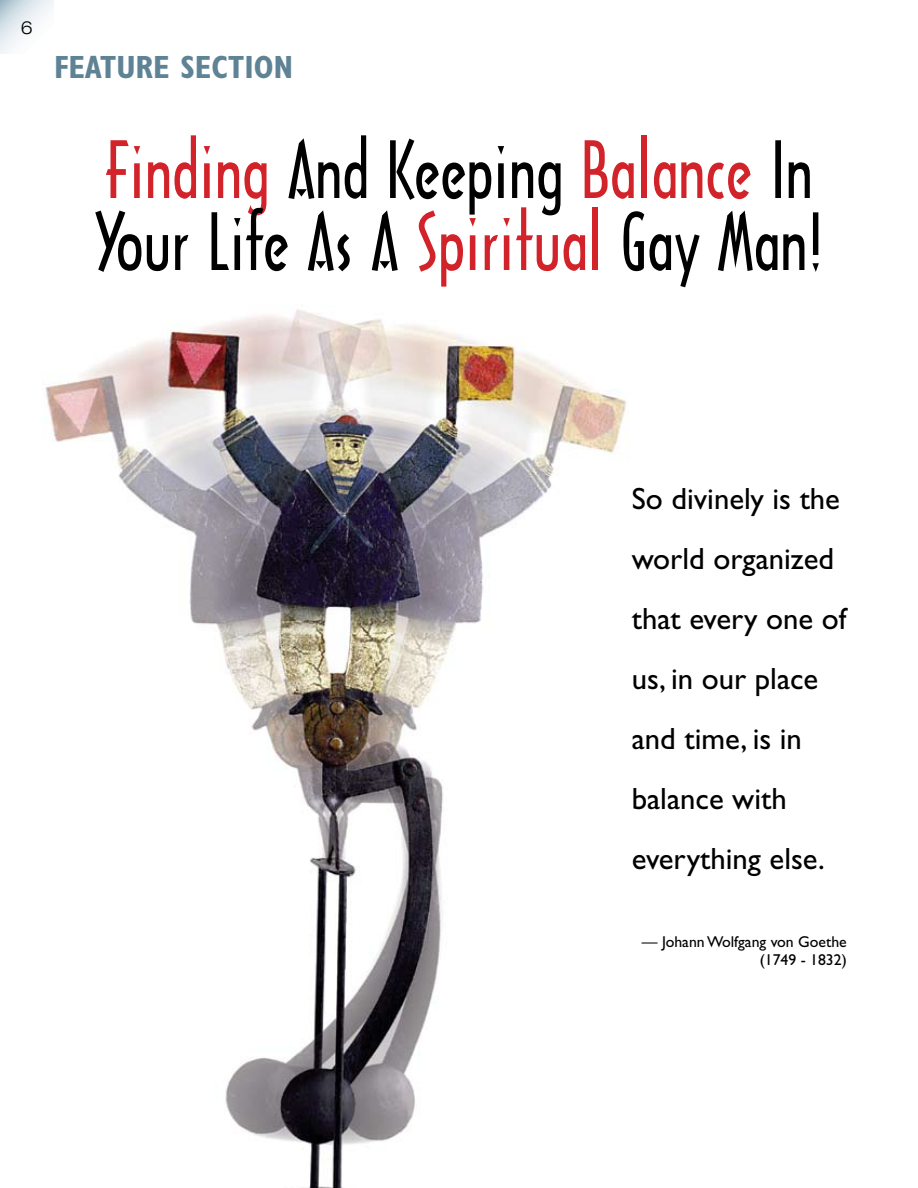
<style>
.page{position:relative;width:918px;height:1188px;background:#fff}
.page>*{position:absolute;margin:0;border:0;box-sizing:border-box;transform-origin:0 0}
.t1{font:75px/72px "Arquitectura";color:#000}
.t2{font:700 condensed 32.25px "Gill Sans";color:#5e8395}
.t3{font:30.75px/60px "Gill Sans";color:#000}
.t4{font:15.75px/18px "Gill Sans";color:#000;text-align:right}
.s1{color:#d2232a}
</style>
<div class="page">
<svg style="left:0;top:0;width:54px;height:54px"></svg>
<img style="left:45px;top:309px;width:582px;height:879px">
<svg style="left:22px;top:21px;width:10px;height:13px"></svg>
<p class="t2" style="left:54px;top:48px;width:241px">FEATURE SECTION</p>
<h1 class="t1" style="left:94px;top:134px;width:731px"><span class="s1">Finding</span> And Keeping <span class="s1">Balance</span> In<br>Your Life As A <span class="s1">Spiritual</span> Gay Man!</h1>
<p class="t3" style="left:632px;top:469px;width:216px">So divinely is the world organized that every one of us, in our place and time, is in balance with everything else.</p>
<p class="t4" style="left:642px;top:933px;width:206px">— Johann Wolfgang von Goethe (1749 - 1832)</p>
</div>
